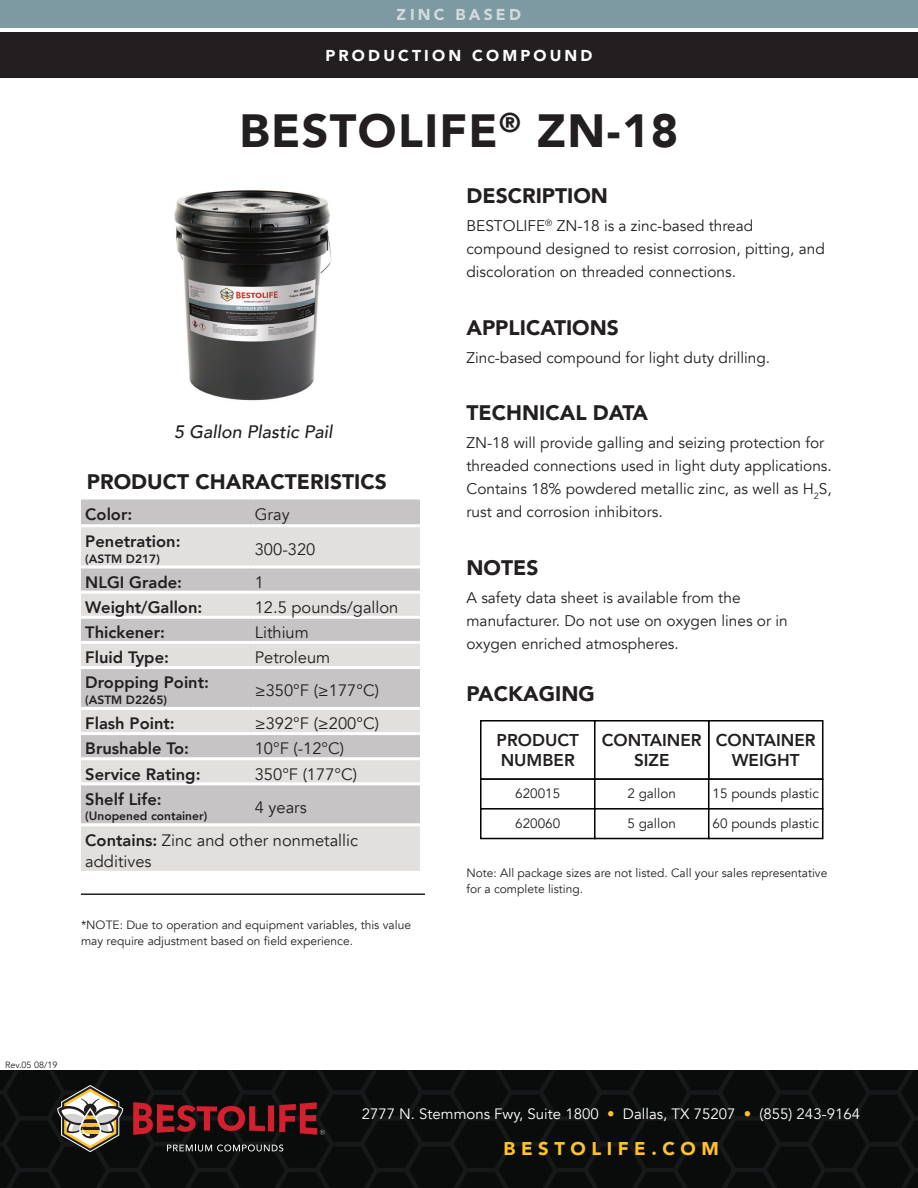
<style>
.page{position:relative;width:918px;height:1188px;background:#fff}
.page>*{position:absolute;margin:0;border:0;box-sizing:border-box;transform-origin:0 0}
.t1{font:900 46.5px "Avenir";letter-spacing:.03em;color:#231f20}
.t2{font:900 21px "Avenir";color:#231f20}
.t3{font:900 18.45px "Avenir";letter-spacing:.3em;color:#fec427}
.t4{font:italic 500 18px "Avenir";color:#231f20}
.t5{font:800 17.1px/19.5px "Avenir";color:#231f20;text-align:center}
.t6{font:16.5px/21px "Avenir";color:#231f20}
.t7{font:800 16.5px "Avenir";color:#231f20}
.t8{font:900 15.75px "Avenir";letter-spacing:.2em;color:#fff}
.t9{font:15.45px/23px "Avenir";color:#231f20}
.t10{font:15px "Avenir";color:#fff}
.t11{font:13.5px "Avenir";color:#231f20}
.t12{font:12px/15.8px "Avenir";color:#231f20}
.t13{font:800 12px "Avenir";color:#231f20}
.t14{font:9px "Avenir";color:#231f20}
.s1{font-weight:800}
.s2{color:#fec427}
</style>
<div class="page">
<svg style="left:0;top:1070px;width:918px;height:118px;background:#0b0d0d"></svg>
<svg style="left:167px;top:1144px;width:116px;height:7px"></svg>
<svg style="left:57px;top:1085px;width:66px;height:67px"></svg>
<svg style="left:133px;top:1102px;width:192px;height:33px;background:#61151c"></svg>
<img style="left:174px;top:190px;width:157px;height:211px">
<div style="left:0;top:0;width:918px;height:28px;background:#7d99a2"></div>
<div style="left:0;top:32px;width:918px;height:46px;background:#231f20"></div>
<hr style="left:81px;top:893px;width:344px;height:2px;background:#231f20">
<div style="left:708px;top:720px;width:116px;height:60px;background:#fff;border:2px solid #040503"></div>
<div style="left:480px;top:720px;width:116px;height:60px;background:#fff;border:2px solid #040503"></div>
<div style="left:594px;top:720px;width:116px;height:60px;background:#fff;border:2px solid #040503"></div>
<div style="left:480px;top:778px;width:116px;height:32px;background:#fff;border:2px solid #040503"></div>
<div style="left:594px;top:778px;width:116px;height:32px;background:#fff;border:2px solid #040503"></div>
<div style="left:708px;top:778px;width:115px;height:32px;background:#fff;border:2px solid #040503"></div>
<div style="left:480px;top:808px;width:116px;height:31px;background:#fff;border:2px solid #040503"></div>
<div style="left:594px;top:808px;width:116px;height:31px;background:#fff;border:2px solid #040503"></div>
<div style="left:708px;top:808px;width:115px;height:31px;background:#fff;border:2px solid #040503"></div>
<div style="left:81px;top:500px;width:339px;height:24px;background:#c6c4c5"></div>
<svg style="left:81px;top:527px;width:339px;height:344px;background:#d5d3d3"></svg>
<hr style="left:81px;top:566px;width:169px;height:2px;background:#fff">
<hr style="left:250px;top:566px;width:170px;height:2px;background:#fff">
<hr style="left:81px;top:591px;width:169px;height:3px;background:#fff">
<hr style="left:250px;top:591px;width:170px;height:3px;background:#fff">
<hr style="left:81px;top:616px;width:169px;height:3px;background:#fff">
<hr style="left:250px;top:616px;width:170px;height:3px;background:#fff">
<hr style="left:81px;top:641px;width:169px;height:3px;background:#fff">
<hr style="left:250px;top:641px;width:170px;height:3px;background:#fff">
<hr style="left:81px;top:666px;width:169px;height:3px;background:#fff">
<hr style="left:250px;top:666px;width:170px;height:3px;background:#fff">
<hr style="left:81px;top:707px;width:169px;height:3px;background:#fff">
<hr style="left:250px;top:707px;width:170px;height:3px;background:#fff">
<hr style="left:81px;top:732px;width:169px;height:3px;background:#fff">
<hr style="left:250px;top:732px;width:170px;height:3px;background:#fff">
<hr style="left:81px;top:757px;width:169px;height:3px;background:#fff">
<hr style="left:250px;top:757px;width:170px;height:3px;background:#fff">
<hr style="left:81px;top:782px;width:169px;height:3px;background:#fff">
<hr style="left:250px;top:782px;width:170px;height:3px;background:#fff">
<hr style="left:81px;top:823px;width:169px;height:3px;background:#fff">
<hr style="left:250px;top:823px;width:170px;height:3px;background:#fff">
<p class="t8" style="left:397px;top:1px;width:126px">ZINC BASED</p>
<p class="t8" style="left:326px;top:42px;width:268px">PRODUCTION COMPOUND</p>
<p class="t1" style="left:240px;top:91px;width:440px">BESTOLIFE<sup>®</sup> ZN-18</p>
<p class="t4" style="left:174px;top:421px;width:160px">5 Gallon Plastic Pail</p>
<p class="t2" style="left:87px;top:464px;width:301px">PRODUCT CHARACTERISTICS</p>
<p class="t7" style="left:85px;top:501px;width:49px">Color:</p>
<p class="t6" style="left:255px;top:504px;width:36px">Gray</p>
<p class="t7" style="left:85px;top:528px;width:97px">Penetration:</p>
<p class="t13" style="left:85px;top:549px;width:76px">(ASTM D217)</p>
<p class="t6" style="left:255px;top:539px;width:62px">300-320</p>
<p class="t7" style="left:85px;top:569px;width:98px">NLGI Grade:</p>
<p class="t6" style="left:255px;top:572px;width:11px">1</p>
<p class="t7" style="left:85px;top:594px;width:119px">Weight/Gallon:</p>
<p class="t6" style="left:255px;top:597px;width:145px">12.5 pounds/gallon</p>
<p class="t7" style="left:85px;top:620px;width:81px">Thickener:</p>
<p class="t6" style="left:255px;top:622px;width:56px">Lithium</p>
<p class="t7" style="left:85px;top:645px;width:85px">Fluid Type:</p>
<p class="t6" style="left:255px;top:647px;width:77px">Petroleum</p>
<p class="t7" style="left:85px;top:670px;width:125px">Dropping Point:</p>
<p class="t13" style="left:85px;top:691px;width:83px">(ASTM D2265)</p>
<p class="t6" style="left:255px;top:680px;width:126px">≥350°F (≥177°C)</p>
<p class="t7" style="left:85px;top:711px;width:91px">Flash Point:</p>
<p class="t6" style="left:255px;top:713px;width:126px">≥392°F (≥200°C)</p>
<p class="t7" style="left:85px;top:736px;width:105px">Brushable To:</p>
<p class="t6" style="left:255px;top:739px;width:91px">10°F (-12°C)</p>
<p class="t7" style="left:85px;top:761px;width:117px">Service Rating:</p>
<p class="t6" style="left:255px;top:764px;width:104px">350°F (177°C)</p>
<p class="t7" style="left:85px;top:786px;width:78px">Shelf Life:</p>
<p class="t13" style="left:85px;top:807px;width:123px">(Unopened container)</p>
<p class="t6" style="left:255px;top:797px;width:53px">4 years</p>
<p class="t6" style="left:85px;top:830px;width:274px"><span class="s1">Contains:</span> Zinc and other nonmetallic additives</p>
<p class="t12" style="left:81px;top:918px;width:332px">*NOTE: Due to operation and equipment variables, this value may require adjustment based on field experience.</p>
<p class="t2" style="left:466px;top:178px;width:143px">DESCRIPTION</p>
<p class="t9" style="left:466px;top:215px;width:360px">BESTOLIFE<sup>®</sup> ZN-18 is a zinc-based thread compound designed to resist corrosion, pitting, and discoloration on threaded connections.</p>
<p class="t2" style="left:466px;top:309px;width:154px">APPLICATIONS</p>
<p class="t9" style="left:466px;top:346px;width:305px">Zinc-based compound for light duty drilling.</p>
<p class="t2" style="left:466px;top:395px;width:183px">TECHNICAL DATA</p>
<p class="t9" style="left:466px;top:432px;width:367px">ZN-18 will provide galling and seizing protection for threaded connections used in light duty applications.<br>Contains 18% powdered metallic zinc, as well as H<sub>2</sub>S, rust and corrosion inhibitors.</p>
<p class="t2" style="left:466px;top:549px;width:73px">NOTES</p>
<p class="t9" style="left:466px;top:586px;width:323px">A safety data sheet is available from the manufacturer. Do not use on oxygen lines or in oxygen enriched atmospheres.</p>
<p class="t2" style="left:466px;top:675px;width:130px">PACKAGING</p>
<p class="t5" style="left:497px;top:730px;width:84px;text-align:left">PRODUCT<br>NUMBER</p>
<p class="t5" style="left:602px;top:730px;width:101px">CONTAINER<br>SIZE</p>
<p class="t5" style="left:716px;top:730px;width:101px">CONTAINER<br>WEIGHT</p>
<p class="t11" style="left:515px;top:785px;width:47px">620015</p>
<p class="t11" style="left:627px;top:785px;width:50px">2 gallon</p>
<p class="t11" style="left:713px;top:785px;width:108px">15 pounds plastic</p>
<p class="t11" style="left:515px;top:815px;width:47px">620060</p>
<p class="t11" style="left:627px;top:815px;width:50px">5 gallon</p>
<p class="t11" style="left:713px;top:815px;width:108px">60 pounds plastic</p>
<p class="t12" style="left:466px;top:865px;width:362px">Note: All package sizes are not listed. Call your sales representative for a complete listing.</p>
<p class="t14" style="left:5px;top:1060px;width:54px">Rev.05 08/19</p>
<p class="t10" style="left:362px;top:1105px;width:500px">2777 N. Stemmons Fwy, Suite 1800 <span class="s2">•</span> Dallas, TX 75207 <span class="s2">•</span> (855) 243-9164</p>
<p class="t3" style="left:504px;top:1133px;width:217px">BESTOLIFE.COM</p>
</div>
